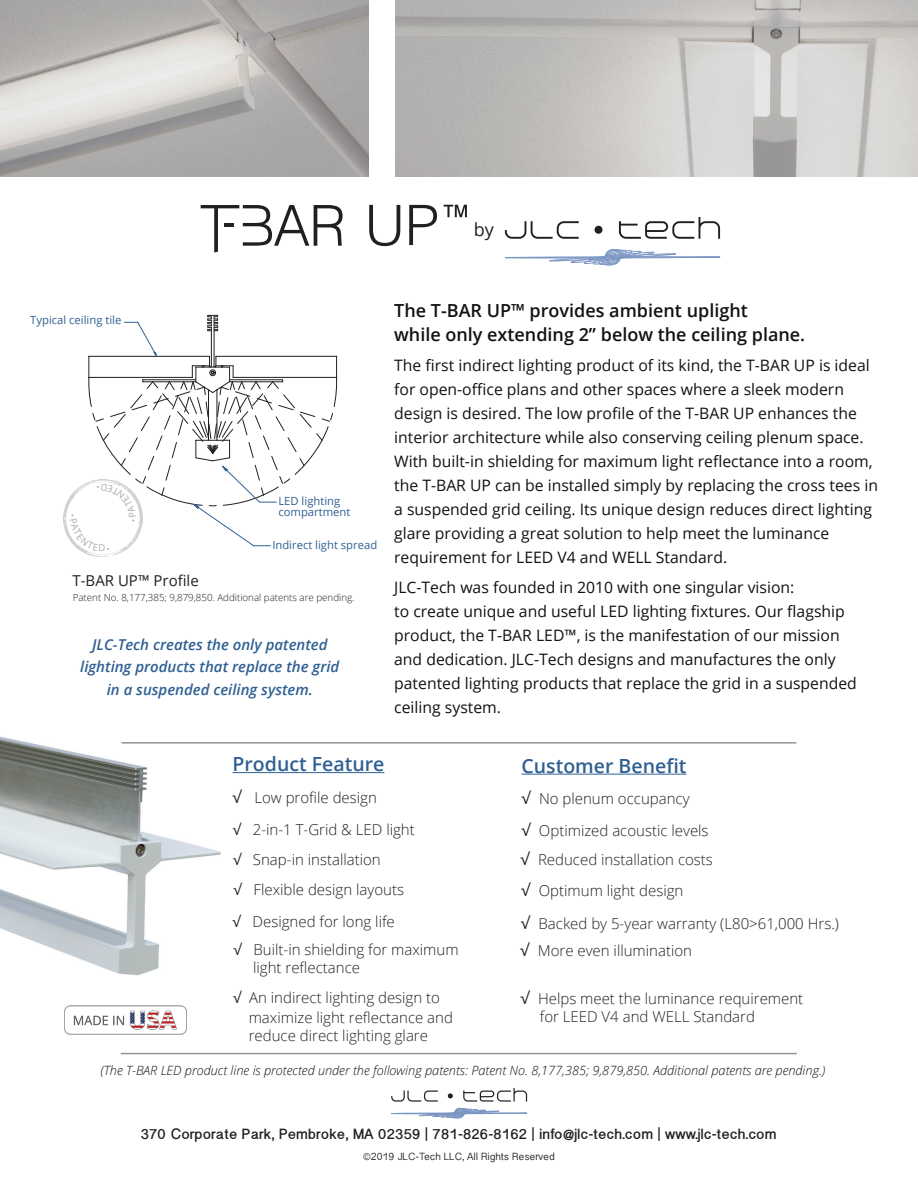
<style>
.page{position:relative;width:918px;height:1188px;background:#fff}
.page>*{position:absolute;margin:0;border:0;box-sizing:border-box;transform-origin:0 0}
.t1{font:600 19.5px "Open Sans";color:#306093}
.t2{font:600 18px "Open Sans";color:#121212}
.t3{font:18px "Open Sans";color:#231f20}
.t4{font:15.75px/24px "Open Sans";color:#121212}
.t5{font:300 15px "Open Sans";color:#231f20}
.t6{font:italic 600 15px "Open Sans";color:#306093}
.t7{font:700 15px "Malayalam Sangam MN";letter-spacing:.005em;color:#231f20}
.t8{font:15px "Open Sans";color:#231f20}
.t9{font:italic 300 12.75px "Open Sans";color:#121212}
.t10{font:11.25px/11.2px "Open Sans";color:#306093}
.t11{font:10.5px "Malayalam Sangam MN";color:#231f20}
.t12{font:300 9.75px "Open Sans";color:#231f20}
.t13{font:9.45px "Open Sans";color:#929497}
.s1{font-weight:400;font-size:16.5px}
.s2{font-weight:400}
</style>
<div class="page">
<img style="left:395px;top:0;width:523px;height:177px">
<img style="left:0;top:736px;width:245px;height:239px">
<svg style="left:448px;top:1093px;width:5px;height:5px"></svg>
<svg style="left:391px;top:1091px;width:47px;height:11px"></svg>
<svg style="left:463px;top:1088px;width:64px;height:14px"></svg>
<svg style="left:391px;top:1108px;width:137px;height:10px"></svg>
<img style="left:64px;top:1005px;width:123px;height:48px">
<hr style="left:233px;top:772px;width:151px;height:1px;background:#306093">
<hr style="left:521px;top:774px;width:166px;height:1px;background:#306093">
<hr style="left:121px;top:1053px;width:676px;height:1px;background:#939598">
<img style="left:0;top:0;width:369px;height:177px">
<img style="left:63px;top:497px;width:61px;height:60px">
<div style="left:595px;top:226px;width:8px;height:8px;background:#231f20;border-radius:50%"></div>
<svg style="left:505px;top:221px;width:74px;height:18px"></svg>
<svg style="left:619px;top:217px;width:101px;height:22px"></svg>
<svg style="left:505px;top:249px;width:216px;height:16px"></svg>
<svg style="left:369px;top:205px;width:31px;height:41px"></svg>
<svg style="left:409px;top:205px;width:28px;height:40px"></svg>
<svg style="left:201px;top:205px;width:142px;height:48px"></svg>
<svg style="left:444px;top:205px;width:23px;height:12px"></svg>
<hr style="left:122px;top:742px;width:674px;height:2px;background:#939598">
<svg style="left:70px;top:315px;width:267px;height:236px"></svg>
<p class="t3" style="left:474px;top:217px;width:22px">by</p>
<p class="t10" style="left:30px;top:314px;width:93px">Typical ceiling tile</p>
<p class="t13" style="left:107px;top:494px;width:8px;rotate:-180deg">D</p>
<p class="t8" style="left:73px;top:571px;width:128px">T-BAR UP™ Profile</p>
<p class="t10" style="left:278px;top:495px;width:73px">LED lighting compartment</p>
<p class="t10" style="left:272px;top:539px;width:106px">Indirect light spread</p>
<p class="t12" style="left:73px;top:591px;width:283px">Patent No. 8,177,385; 9,879,850. Additional patents are pending.</p>
<p class="t6" style="left:92px;top:634px;width:237px">JLC-Tech creates the only patented</p>
<p class="t6" style="left:80px;top:656px;width:261px">lighting products that replace the grid</p>
<p class="t6" style="left:107px;top:679px;width:208px">in a suspended ceiling system.</p>
<p class="t2" style="left:394px;top:298px;width:355px">The T-BAR UP™ provides ambient uplight</p>
<p class="t2" style="left:394px;top:322px;width:413px">while only extending 2” below the ceiling plane.</p>
<p class="t4" style="left:394px;top:353px;width:485px">The first indirect lighting product of its kind, the T-BAR UP is ideal for open-office plans and other spaces where a sleek modern design is desired. The low profile of the T-BAR UP enhances the interior architecture while also conserving ceiling plenum space.<br>With built-in shielding for maximum light reflectance into a room, the T-BAR UP can be installed simply by replacing the cross tees in a suspended grid ceiling. Its unique design reduces direct lighting glare providing a great solution to help meet the luminance requirement for LEED V4 and WELL Standard.</p>
<p class="t4" style="left:394px;top:575px;width:402px">JLC-Tech was founded in 2010 with one singular vision:</p>
<p class="t4" style="left:394px;top:599px;width:452px">to create unique and useful LED lighting fixtures. Our flagship product, the T-BAR LED™, is the manifestation of our mission</p>
<p class="t4" style="left:394px;top:647px;width:464px">and dedication. JLC-Tech designs and manufactures the only patented lighting products that replace the grid in a suspended ceiling system.</p>
<p class="t1" style="left:233px;top:751px;width:153px">Product Feature</p>
<p class="t5" style="left:233px;top:787px;width:146px"><span class="s1">√</span> Low profile design</p>
<p class="t1" style="left:521px;top:752px;width:167px">Customer Benefit</p>
<p class="t5" style="left:521px;top:788px;width:170px"><span class="s1">√</span> No plenum occupancy</p>
<p class="t5" style="left:233px;top:819px;width:184px"><span class="s2">√</span> 2-in-1 T-Grid &amp; LED light</p>
<p class="t5" style="left:233px;top:850px;width:149px"><span class="s2">√</span> Snap-in installation</p>
<p class="t5" style="left:234px;top:879px;width:172px"><span class="s2">√</span> Flexible design layouts</p>
<p class="t5" style="left:233px;top:911px;width:164px"><span class="s2">√</span> Designed for long life</p>
<p class="t5" style="left:234px;top:939px;width:227px"><span class="s2">√</span> Built-in shielding for maximum</p>
<p class="t5" style="left:253px;top:957px;width:108px">light reflectance</p>
<p class="t5" style="left:233px;top:988px;width:208px"><span class="s2">√</span> An indirect lighting design to</p>
<p class="t5" style="left:249px;top:1007px;width:206px">maximize light reflectance and</p>
<p class="t5" style="left:249px;top:1025px;width:181px">reduce direct lighting glare</p>
<p class="t5" style="left:521px;top:820px;width:189px"><span class="s1">√</span> Optimized acoustic levels</p>
<p class="t5" style="left:520px;top:850px;width:194px"><span class="s1">√</span> Reduced installation costs</p>
<p class="t5" style="left:521px;top:881px;width:164px"><span class="s1">√</span> Optimum light design</p>
<p class="t5" style="left:521px;top:913px;width:320px"><span class="s1">√</span> Backed by 5-year warranty (L80&gt;61,000 Hrs.)</p>
<p class="t5" style="left:520px;top:940px;width:173px"><span class="s1">√</span> More even illumination</p>
<p class="t5" style="left:520px;top:988px;width:284px"><span class="s1">√</span> Helps meet the luminance requirement</p>
<p class="t5" style="left:540px;top:1006px;width:217px">for LEED V4 and WELL Standard</p>
<p class="t9" style="left:100px;top:1061px;width:727px">(The T-BAR LED product line is protected under the following patents: Patent No. 8,177,385; 9,879,850. Additional patents are pending.)</p>
<p class="t7" style="left:141px;top:1126px;width:637px">370 Corporate Park, Pembroke, MA 02359 | 781-826-8162 | info@jlc-tech.com | www.jlc-tech.com</p>
<p class="t11" style="left:363px;top:1151px;width:193px">©2019 JLC-Tech LLC, All Rights Reserved</p>
</div>
